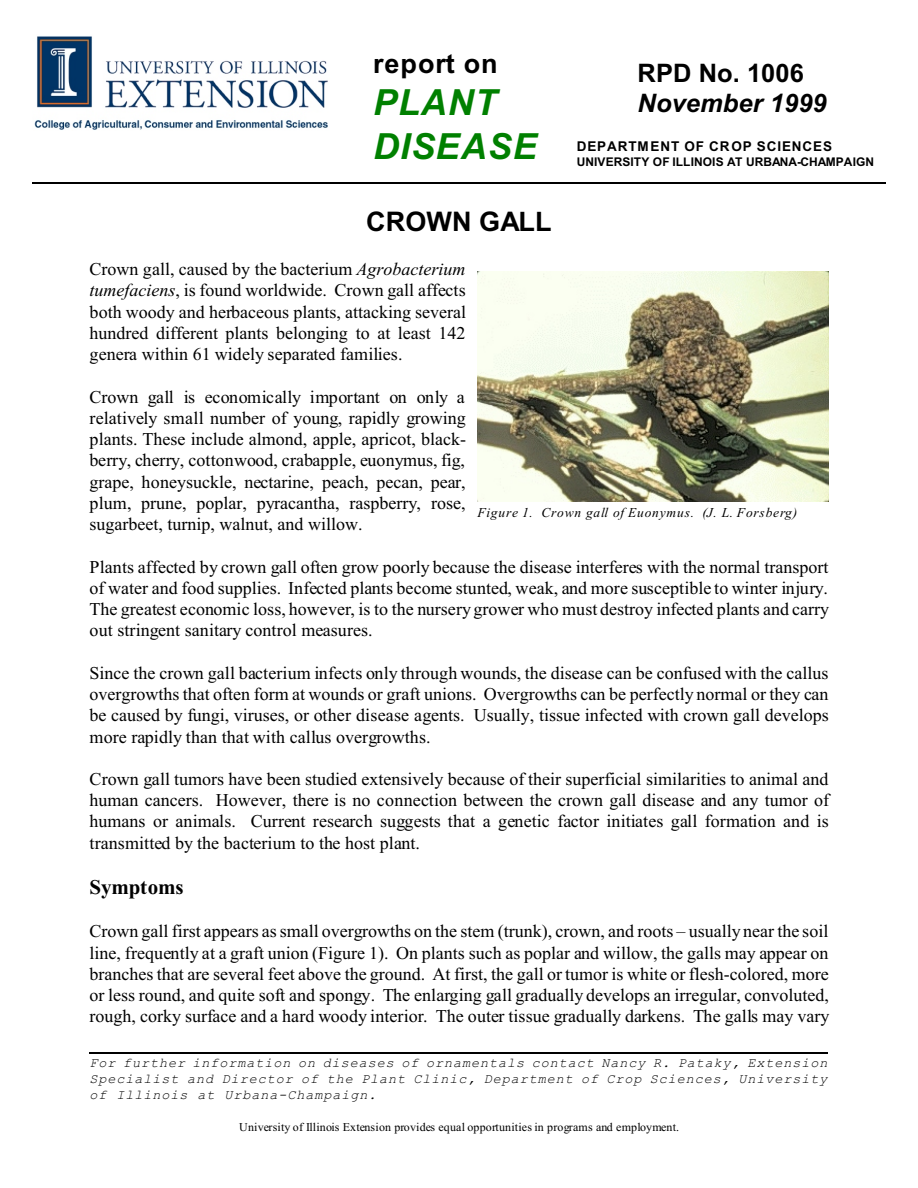
<style>
.page{position:relative;width:918px;height:1188px;background:#fff}
.page>*{position:absolute;margin:0;border:0;box-sizing:border-box;transform-origin:0 0}
.t1{font:italic 700 36px/43.8px "Arial";letter-spacing:.025em;color:#008000}
.t2{font:700 27px "Arial";letter-spacing:.005em;color:#000}
.t3{font:700 27px "Arial";letter-spacing:.035em;color:#000}
.t4{font:italic 700 25.5px "Arial";letter-spacing:.005em;color:#000}
.t5{font:700 25.5px "Arial";letter-spacing:.005em;color:#000}
.t6{font:700 21px "Times New Roman";letter-spacing:-.01em;color:#000}
.t7{font:18px/21.3px "Times New Roman";letter-spacing:.005em;color:#000;text-align:justify}
.t8{font:italic 13.5px/16.4px "Courier New";letter-spacing:.065em;color:#000;text-align:justify}
.t9{font:italic 13.5px "Times New Roman";letter-spacing:.06em;color:#000}
.t10{font:700 13.5px "Arial";letter-spacing:.065em;color:#000}
.t11{font:12px "Times New Roman";letter-spacing:.015em;color:#000}
.t12{font:700 12px "Arial";letter-spacing:.01em;color:#000}
.s1{font-style:italic}
</style>
<div class="page">
<hr style="left:90px;top:1053px;width:738px;height:1px;background:#000">
<img style="left:34px;top:36px;width:294px;height:94px">
<img style="left:477px;top:272px;width:351px;height:229px">
<hr style="left:32px;top:182px;width:853px;height:2px;background:#000">
<h2 class="t3" style="left:373px;top:53px;width:126px">report on</h2>
<h1 class="t1" style="left:373px;top:84px;width:165px">PLANT<br>DISEASE</h1>
<h3 class="t5" style="left:638px;top:63px;width:168px">RPD No. 1006</h3>
<h3 class="t4" style="left:638px;top:94px;width:191px">November 1999</h3>
<p class="t10" style="left:577px;top:141px;width:257px">DEPARTMENT OF CROP SCIENCES</p>
<p class="t12" style="left:577px;top:157px;width:299px">UNIVERSITY OF ILLINOIS AT URBANA-CHAMPAIGN</p>
<h2 class="t2" style="left:366px;top:211px;width:187px">CROWN GALL</h2>
<p class="t7" style="left:90px;top:260px;width:378px">Crown gall, caused by the bacterium <span class="s1">Agrobacterium tumefaciens</span>, is found worldwide. Crown gall affects both woody and herbaceous plants, attacking several hundred different plants belonging to at least 142 genera within 61 widely separated families.</p>
<p class="t7" style="left:90px;top:388px;width:378px">Crown gall is economically important on only a relatively small number of young, rapidly growing plants. These include almond, apple, apricot, black&shy;berry, cherry, cottonwood, crabapple, euonymus, fig, grape, honeysuckle, nectarine, peach, pecan, pear, plum, prune, poplar, pyracantha, raspberry, rose, sugarbeet, turnip, walnut, and willow.</p>
<p class="t7" style="left:90px;top:558px;width:741px">Plants affected by crown gall often grow poorly because the disease interferes with the normal transport of water and food supplies. Infected plants become stunted, weak, and more susceptible to winter injury.<br>The greatest economic loss, however, is to the nursery grower who must destroy infected plants and carry out stringent sanitary control measures.</p>
<p class="t7" style="left:90px;top:664px;width:741px">Since the crown gall bacterium infects only through wounds, the disease can be confused with the callus overgrowths that often form at wounds or graft unions. Overgrowths can be perfectly normal or they can be caused by fungi, viruses, or other disease agents. Usually, tissue infected with crown gall develops more rapidly than that with callus overgrowths.</p>
<p class="t7" style="left:90px;top:770px;width:741px">Crown gall tumors have been studied extensively because of their superficial similarities to animal and human cancers. However, there is no connection between the crown gall disease and any tumor of humans or animals. Current research suggests that a genetic factor initiates gall formation and is transmitted by the bacterium to the host plant.</p>
<p class="t6" style="left:90px;top:880px;width:96px">Symptoms</p>
<p class="t7" style="left:90px;top:922px;width:741px">Crown gall first appears as small overgrowths on the stem (trunk), crown, and roots – usually near the soil line, frequently at a graft union (Figure 1). On plants such as poplar and willow, the galls may appear on branches that are several feet above the ground. At first, the gall or tumor is white or flesh-colored, more or less round, and quite soft and spongy. The enlarging gall gradually develops an irregular, convoluted, rough, corky surface and a hard woody interior. The outer tissue gradually darkens. The galls may vary</p>
<p class="t9" style="left:477px;top:507px;width:321px">Figure 1. Crown gall of Euonymus. (J. L. Forsberg)</p>
<p class="t8" style="left:90px;top:1056px;width:739px">For further information on diseases of ornamentals contact Nancy R. Pataky, Extension Specialist and Director of the Plant Clinic, Department of Crop Sciences, University of Illinois at Urbana-Champaign.</p>
<p class="t11" style="left:239px;top:1123px;width:442px">University of Illinois Extension provides equal opportunities in programs and employment.</p>
</div>
